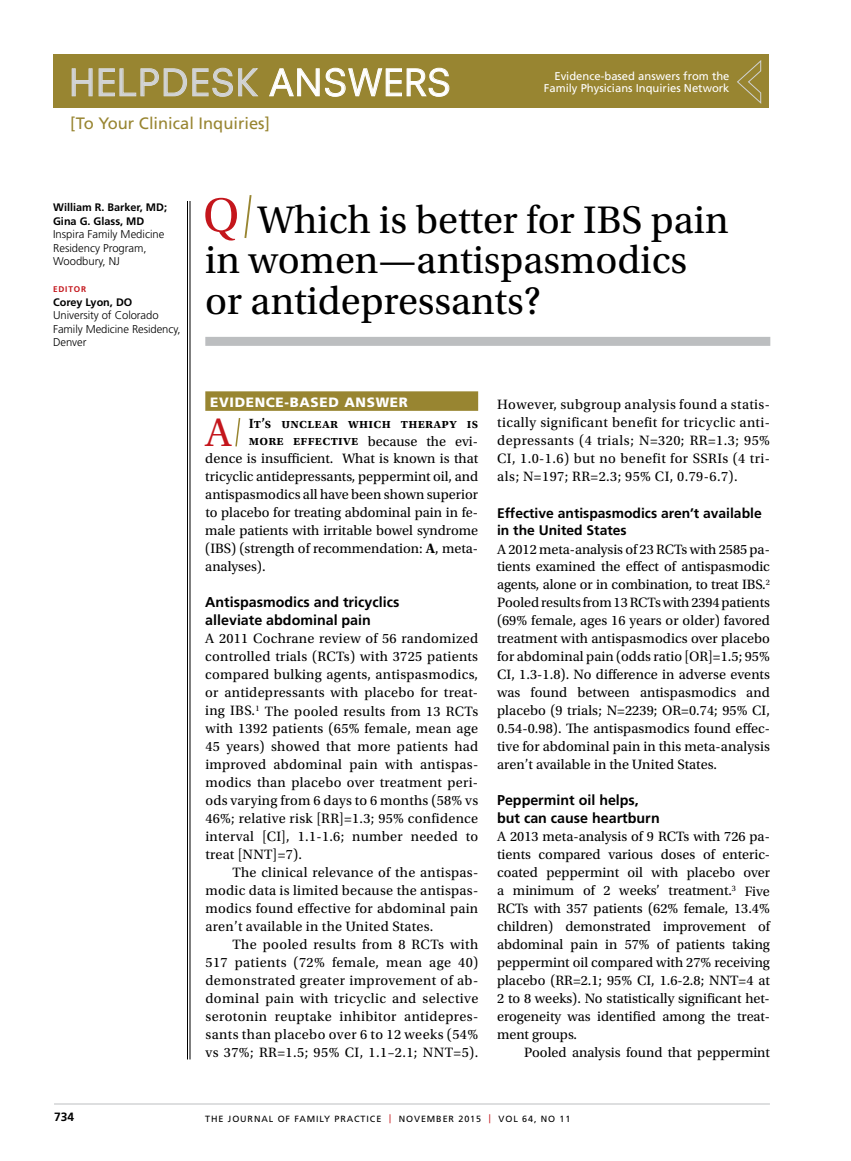
<style>
.page{position:relative;width:851px;height:1161px;background:#fff}
.page>*{position:absolute;margin:0;border:0;box-sizing:border-box;transform-origin:0 0}
.t1{font:41.85px "Utopia Std";color:#c4161c}
.t2{font:40.5px/40.5px "Utopia Std";color:#000}
.t3{font:36px "Neuzeit SLT Std";letter-spacing:.025em;color:#d1d3d4}
.t4{font:16.5px "Frutiger LT Std";color:#988531}
.t5{font:14.25px/18px "Utopia Std";letter-spacing:.015em;color:#000;text-align:justify}
.t6{font:700 14.25px/18px "Frutiger LT Std";color:#000}
.t7{font:600 14.1px "Utopia Std";letter-spacing:.02em;color:#000}
.t8{font:700 13.8px/18px "Frutiger LT Std";color:#000}
.t9{font:900 13.5px "Frutiger LT Std";letter-spacing:.05em;color:#fff}
.t10{font:700 12px "Frutiger LT Std";color:#000}
.t11{font:300 11.25px/13.5px "Frutiger LT Std";letter-spacing:-.005em;color:#000}
.t12{font:11.25px/12.1px "Frutiger LT Std";color:#fff;text-align:right}
.t13{font:700 10.8px/13.5px "Frutiger LT Std";color:#000}
.t14{font:9px "Frutiger LT Std";letter-spacing:.1em;color:#000}
.t15{font:700 8.25px "Frutiger LT Std";letter-spacing:.1em;color:#c4161c}
.s1{color:#fff}
.s2{font-weight:600;font-size:14.1px}
.s3{font-weight:700}
.s4{color:#c4161c}
</style>
<div class="page">
<hr style="left:190px;top:201px;width:1px;height:858px;background:#000">
<hr style="left:187px;top:201px;width:1px;height:858px;background:#000">
<hr style="left:54px;top:1104px;width:716px;height:1px;background:#bcbec0">
<div style="left:53px;top:54px;width:716px;height:54px;background:#988531"></div>
<svg style="left:737px;top:60px;width:24px;height:44px"></svg>
<svg style="left:205px;top:198px;width:32px;height:43px"></svg>
<svg style="left:244px;top:195px;width:8px;height:43px"></svg>
<svg style="left:72px;top:68px;width:20px;height:28px"></svg>
<svg style="left:99px;top:68px;width:159px;height:29px"></svg>
<svg style="left:269px;top:68px;width:50px;height:28px"></svg>
<svg style="left:325px;top:68px;width:124px;height:29px"></svg>
<div style="left:205px;top:337px;width:565px;height:9px;background:#bcbec0"></div>
<div style="left:205px;top:391px;width:273px;height:20px;background:#988531"></div>
<svg style="left:235px;top:418px;width:6px;height:29px"></svg>
<h3 class="t3" style="left:69px;top:61px;width:383px">HELPDESK <span class="s1">ANSWERS</span></h3>
<p class="t4" style="left:70px;top:113px;width:201px">[To Your Clinical Inquiries]</p>
<p class="t12" style="left:543px;top:70px;width:187px">Evidence-based answers from the<br>Family Physicians Inquiries Network</p>
<p class="t13" style="left:53px;top:201px;width:115px">William R. Barker, MD;<br>Gina G. Glass, MD</p>
<p class="t11" style="left:53px;top:228px;width:113px">Inspira Family Medicine<br>Residency Program,<br>Woodbury, NJ</p>
<p class="t15" style="left:53px;top:284px;width:35px">EDITOR</p>
<p class="t13" style="left:53px;top:295px;width:81px">Corey Lyon, DO</p>
<p class="t11" style="left:53px;top:309px;width:129px">University of Colorado<br>Family Medicine Residency,<br>Denver</p>
<h2 class="t2" style="left:205px;top:200px;width:525px;text-indent:52px">Which is better for IBS pain in women—antispasmodics or antidepressants?</h2>
<p class="t9" style="left:210px;top:394px;width:199px">EVIDENCE-BASED ANSWER</p>
<h1 class="t1" style="left:205px;top:409px;width:28px">A</h1>
<p class="t7" style="left:249px;top:415px;width:231px">It’s unclear which therapy is</p>
<p class="t5" style="left:205px;top:432px;width:274px;text-indent:44px"><span class="s2">more effective</span> because the evi&shy;dence is insufficient. What is known is that tricyclic antidepressants, peppermint oil, and antispasmodics all have been shown superior to placebo for treating abdominal pain in fe&shy;male patients with irritable bowel syndrome (IBS) (strength of recommendation: <span class="s3">A</span>, meta&shy;analyses).</p>
<p class="t6" style="left:205px;top:594px;width:195px">Antispasmodics and tricyclics alleviate abdominal pain</p>
<p class="t5" style="left:205px;top:630px;width:274px">A 2011 Cochrane review of 56 randomized controlled trials (RCTs) with 3725 patients compared bulking agents, antispasmodics, or antidepressants with placebo for treat&shy;ing IBS.<sup>1</sup> The pooled results from 13 RCTs with 1392 patients (65% female, mean age 45 years) showed that more patients had improved abdominal pain with antispas&shy;modics than placebo over treatment peri&shy;ods varying from 6 days to 6 months (58% vs 46%; relative risk [RR]=1.3; 95% confidence interval [CI], 1.1-1.6; number needed to treat [NNT]=7).</p>
<p class="t5" style="left:205px;top:864px;width:274px;text-indent:27px">The clinical relevance of the antispas&shy;modic data is limited because the antispas&shy;modics found effective for abdominal pain aren’t available in the United States.</p>
<p class="t5" style="left:205px;top:936px;width:274px;text-indent:27px">The pooled results from 8 RCTs with 517 patients (72% female, mean age 40) demonstrated greater improvement of ab&shy;dominal pain with tricyclic and selective serotonin reuptake inhibitor antidepres&shy;sants than placebo over 6 to 12 weeks (54% vs 37%; RR=1.5; 95% CI, 1.1–2.1; NNT=5).</p>
<p class="t5" style="left:497px;top:396px;width:274px">However, subgroup analysis found a statis&shy;tically significant benefit for tricyclic anti&shy;depressants (4 trials; N=320; RR=1.3; 95% CI, 1.0-1.6) but no benefit for SSRIs (4 tri&shy;als; N=197; RR=2.3; 95% CI, 0.79-6.7).</p>
<p class="t8" style="left:497px;top:504px;width:266px">Effective antispasmodics aren’t available in the United States</p>
<p class="t5" style="left:497px;top:540px;width:274px">A 2012 meta-analysis of 23 RCTs with 2585 pa&shy;tients examined the effect of antispasmodic agents, alone or in combination, to treat IBS.<sup>2<br></sup>Pooledresults from13RCTswith2394patients (69% female, ages 16 years or older) favored treatment with antispasmodics over placebo for abdominal pain (odds ratio [OR]=1.5; 95% CI, 1.3-1.8). No difference in adverse events was found between antispasmodics and placebo (9 trials; N=2239; OR=0.74; 95% CI, 0.54-0.98). The antispasmodics found effec&shy;tive for abdominal pain in this meta-analysis aren’t available in the United States.</p>
<p class="t6" style="left:497px;top:792px;width:164px">Peppermint oil helps, but can cause heartburn</p>
<p class="t5" style="left:497px;top:828px;width:274px">A 2013 meta-analysis of 9 RCTs with 726 pa&shy;tients compared various doses of enteric&shy;coated peppermint oil with placebo over a minimum of 2 weeks’ treatment.<sup>3</sup> Five RCTs with 357 patients (62% female, 13.4% children) demonstrated improvement of abdominal pain in 57% of patients taking peppermint oil compared with 27% receiving placebo (RR=2.1; 95% CI, 1.6-2.8; NNT=4 at 2 to 8 weeks). No statistically significant het&shy;erogeneity was identified among the treat&shy;ment groups.</p>
<p class="t5" style="left:524px;top:1044px;width:247px">Pooled analysis found that peppermint</p>
<p class="t10" style="left:54px;top:1110px;width:22px">734</p>
<p class="t14" style="left:205px;top:1113px;width:366px">The Journal of Fami ly Practice <span class="s4">|</span> nove mber 2015 <span class="s4">|</span> Vol 64, No 11</p>
</div>
